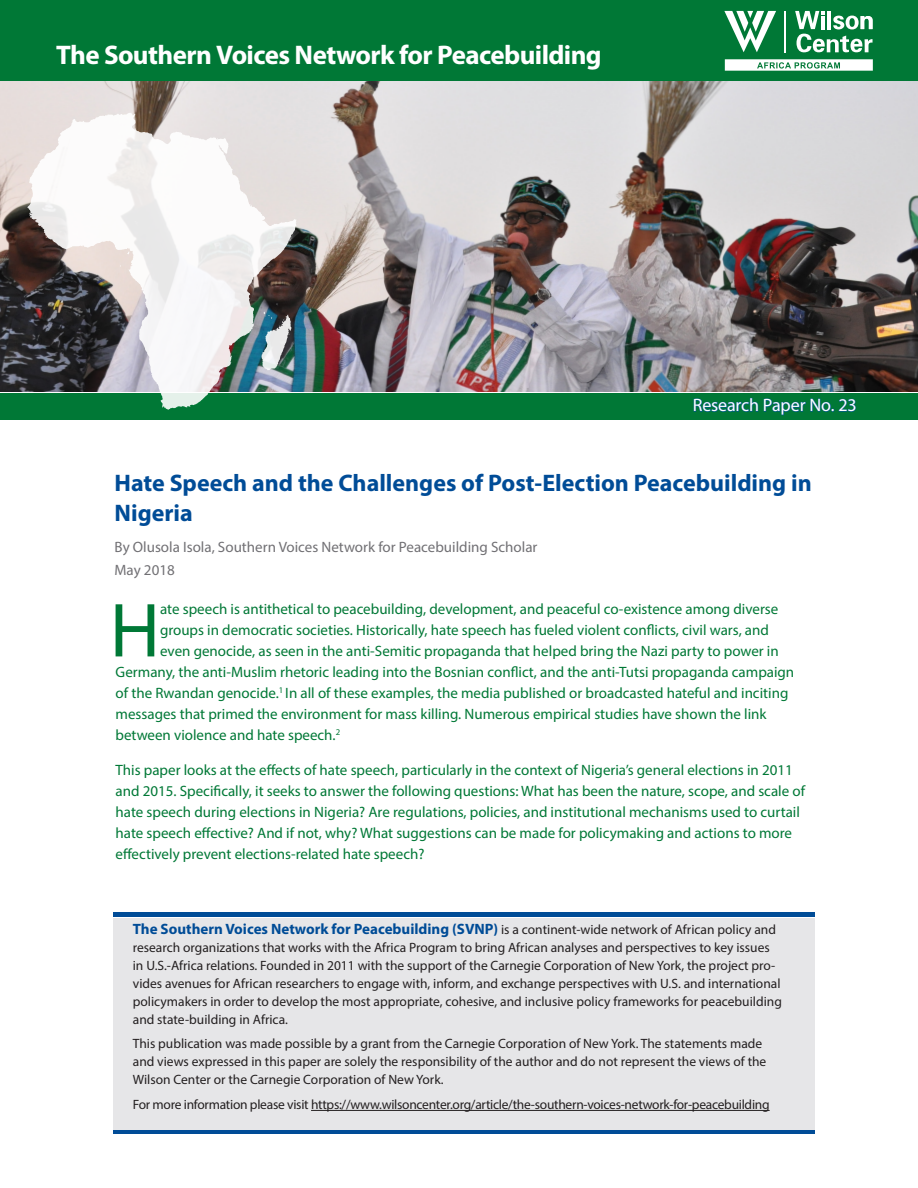
<style>
.page{position:relative;width:918px;height:1188px;background:#fff}
.page>*{position:absolute;margin:0;border:0;box-sizing:border-box;transform-origin:0 0}
.Body_Text_Grey{font:77.25px "Myriad Pro";color:#007836}
.t1{font:700 27px "Myriad Pro";letter-spacing:-.025em;color:#fff}
.Main_Title{font:700 24px/30px "Myriad Pro";color:#004c97}
.t2{font:18px "Myriad Pro";letter-spacing:-.01em;color:#fff}
.Body_Text_Grey-2{font:15px "Myriad Pro";color:#007836}
.Head_1__blue{font:15px/21px "Myriad Pro";color:#007836}
.t3{font:700 15px "Myriad Pro";color:#004c97}
.body{font:15px/22.5px "Myriad Pro";color:#717074}
.t4{font:13.5px/18px "Myriad Pro";color:#231f20}
.t5{font:13.5px "Myriad Pro";letter-spacing:-.02em;color:#231f20}
.s1{font-weight:400;font-size:13.5px;color:#231f20}
</style>
<div class="page">
<div style="left:0;top:0;width:918px;height:80px;background:#007836"></div>
<div style="left:113px;top:918px;width:702px;height:215px;background:#e6e6e8"></div>
<hr style="left:311px;top:1110px;width:459px;height:1px;background:#231f20">
<hr style="left:114px;top:913px;width:701px;height:4px;background:#004c97">
<hr style="left:113px;top:1131px;width:702px;height:3px;background:#004c97">
<div style="left:0;top:393px;width:918px;height:26px;background:#007836"></div>
<svg style="left:693px;top:398px;width:163px;height:18px"></svg>
<img style="left:0;top:81px;width:918px;height:311px">
<svg style="left:27px;top:113px;width:270px;height:297px"></svg>
<hr style="left:784px;top:11px;width:2px;height:41px;background:#fff">
<svg style="left:795px;top:11px;width:78px;height:41px"></svg>
<svg style="left:724px;top:11px;width:52px;height:41px"></svg>
<svg style="left:725px;top:59px;width:148px;height:12px;background:#d2e7db"></svg>
<p class="t1" style="left:56px;top:37px;width:547px">The Southern Voices Network for Peacebuilding</p>
<p class="t2" style="left:693px;top:394px;width:165px">Research Paper No. 23</p>
<p class="Main_Title" style="left:114px;top:467px;width:699px">Hate Speech and the Challenges of Post-Election Peacebuilding in<br>Nigeria</p>
<p class="body" style="left:114px;top:536px;width:425px">By Olusola Isola, Southern Voices Network for Peacebuilding Scholar<br>May 2018</p>
<p class="Body_Text_Grey" style="left:110px;top:583px;width:52px">H</p>
<p class="Body_Text_Grey-2" style="left:160px;top:600px;width:620px">ate speech is antithetical to peacebuilding, development, and peaceful co-existence among diverse</p>
<p class="Body_Text_Grey-2" style="left:160px;top:621px;width:610px">groups in democratic societies. Historically, hate speech has fueled violent conflicts, civil wars, and</p>
<p class="Body_Text_Grey-2" style="left:160px;top:642px;width:620px">even genocide, as seen in the anti-Semitic propaganda that helped bring the Nazi party to power in</p>
<p class="Body_Text_Grey-2" style="left:116px;top:663px;width:680px">Germany, the anti-Muslim rhetoric leading into the Bosnian conflict, and the anti-Tutsi propaganda campaign</p>
<p class="Body_Text_Grey-2" style="left:116px;top:684px;width:674px">of the Rwandan genocide.<sup>1</sup> In all of these examples, the media published or broadcasted hateful and inciting</p>
<p class="Body_Text_Grey-2" style="left:116px;top:705px;width:653px">messages that primed the environment for mass killing. Numerous empirical studies have shown the link</p>
<p class="Body_Text_Grey-2" style="left:116px;top:726px;width:226px">between violence and hate speech.<sup>2</sup></p>
<p class="Head_1__blue" style="left:116px;top:759px;width:691px">This paper looks at the effects of hate speech, particularly in the context of Nigeria’s general elections in 2011 and 2015. Specifically, it seeks to answer the following questions: What has been the nature, scope, and scale of hate speech during elections in Nigeria? Are regulations, policies, and institutional mechanisms used to curtail hate speech effective? And if not, why? What suggestions can be made for policymaking and actions to more effectively prevent elections-related hate speech?</p>
<p class="t3" style="left:133px;top:919px;width:645px">The Southern Voices Network for Peacebuilding (SVNP) <span class="s1">is a continent-wide network of African policy and</span></p>
<p class="t4" style="left:133px;top:938px;width:651px">research organizations that works with the Africa Program to bring African analyses and perspectives to key issues in U.S.-Africa relations. Founded in 2011 with the support of the Carnegie Corporation of New York, the project pro&shy;vides avenues for African researchers to engage with, inform, and exchange perspectives with U.S. and international policymakers in order to develop the most appropriate, cohesive, and inclusive policy frameworks for peacebuilding and state-building in Africa.</p>
<p class="t4" style="left:133px;top:1035px;width:635px">This publication was made possible by a grant from the Carnegie Corporation of New York. The statements made and views expressed in this paper are solely the responsibility of the author and do not represent the views of the<br>Wilson Center or the Carnegie Corporation of New York.</p>
<p class="t5" style="left:133px;top:1096px;width:638px">For more information please visit https://www.wilsoncenter.org/article/the-southern-voices-network-for-peacebuilding</p>
</div>
